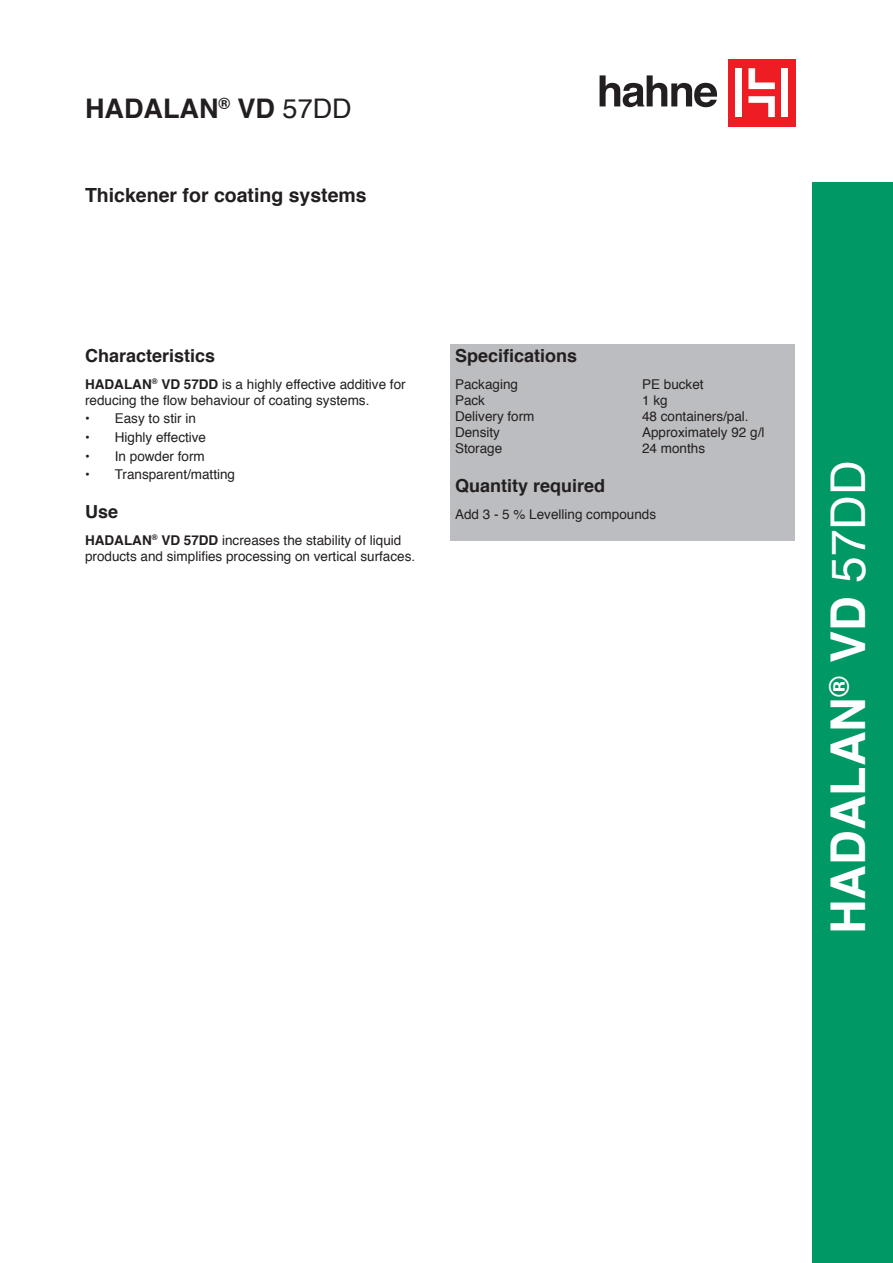
<style>
.page{position:relative;width:893px;height:1263px;background:#fff}
.page>*{position:absolute;margin:0;border:0;box-sizing:border-box;transform-origin:0 0}
.t1{font:700 48px "Helvetica";color:#fff}
.t2{font:700 27px "Helvetica";color:#231f20}
.t3{font:700 19.5px "Helvetica";color:#231f20}
.t4{font:700 18px "Helvetica";color:#231f20}
.t5{font:13.5px/16.2px "Helvetica";color:#231f20}
.t6{font:700 13.5px "Helvetica";color:#231f20}
.s1{font-weight:400}
.s2{font-weight:700}
</style>
<div class="page">
<div style="left:728px;top:60px;width:67px;height:67px;background:#ee1d23"></div>
<div style="left:736px;top:68px;width:6px;height:49px;background:#fff"></div>
<svg style="left:748px;top:96px;width:27px;height:21px"></svg>
<svg style="left:748px;top:68px;width:27px;height:21px"></svg>
<div style="left:781px;top:68px;width:7px;height:49px;background:#fff"></div>
<svg style="left:600px;top:75px;width:117px;height:32px"></svg>
<div style="left:812px;top:183px;width:81px;height:1080px;background:#009864"></div>
<div style="left:451px;top:344px;width:344px;height:30px;background:#bcbdc0"></div>
<div style="left:451px;top:374px;width:344px;height:84px;background:#bcbdc0"></div>
<div style="left:451px;top:458px;width:344px;height:17px;background:#bcbdc0"></div>
<div style="left:451px;top:475px;width:344px;height:29px;background:#bcbdc0"></div>
<div style="left:451px;top:504px;width:344px;height:19px;background:#bcbdc0"></div>
<div style="left:451px;top:523px;width:344px;height:17px;background:#bcbdc0"></div>
<p class="t2" style="left:85px;top:87px;width:268px">HADALAN<sup>®</sup> VD <span class="s1">57DD</span></p>
<p class="t3" style="left:85px;top:179px;width:283px">Thickener for coating systems</p>
<p class="t4" style="left:85px;top:341px;width:132px">Characteristics</p>
<p class="t5" style="left:85px;top:376px;width:322px"><span class="s2">HADALAN</span><sup>®</sup> <span class="s2">VD 57DD</span> is a highly effective additive for reducing the flow behaviour of coating systems.</p>
<p class="t6" style="left:85px;top:408px;width:6px">•</p>
<p class="t5" style="left:115px;top:411px;width:83px">Easy to stir in</p>
<p class="t6" style="left:85px;top:426px;width:6px">•</p>
<p class="t5" style="left:115px;top:430px;width:93px">Highly effective</p>
<p class="t6" style="left:85px;top:445px;width:6px">•</p>
<p class="t5" style="left:115px;top:448px;width:92px">In powder form</p>
<p class="t6" style="left:85px;top:464px;width:6px">•</p>
<p class="t5" style="left:115px;top:467px;width:122px">Transparent/matting</p>
<p class="t4" style="left:85px;top:497px;width:35px">Use</p>
<p class="t5" style="left:85px;top:532px;width:332px"><span class="s2">HADALAN</span><sup>®</sup> <span class="s2">VD 57DD</span> increases the stability of liquid products and simplifies processing on vertical surfaces.</p>
<p class="t4" style="left:455px;top:341px;width:124px">Specifications</p>
<p class="t5" style="left:455px;top:376px;width:65px">Packaging</p>
<p class="t5" style="left:455px;top:392px;width:32px">Pack</p>
<p class="t5" style="left:455px;top:409px;width:81px">Delivery form</p>
<p class="t5" style="left:455px;top:425px;width:47px">Density</p>
<p class="t5" style="left:455px;top:441px;width:49px">Storage</p>
<p class="t5" style="left:642px;top:376px;width:63px">PE bucket</p>
<p class="t5" style="left:642px;top:392px;width:27px">1 kg</p>
<p class="t5" style="left:642px;top:409px;width:108px">48 containers/pal.</p>
<p class="t5" style="left:642px;top:425px;width:124px">Approximately 92 g/l</p>
<p class="t5" style="left:642px;top:441px;width:65px">24 months</p>
<p class="t4" style="left:455px;top:472px;width:152px">Quantity required</p>
<p class="t5" style="left:455px;top:506px;width:203px">Add 3 - 5 % Levelling compounds</p>
<p class="t1" style="left:810px;top:934px;width:475px;rotate:-90deg">HADALAN<sup>®</sup> VD <span class="s1">57DD</span></p>
</div>
